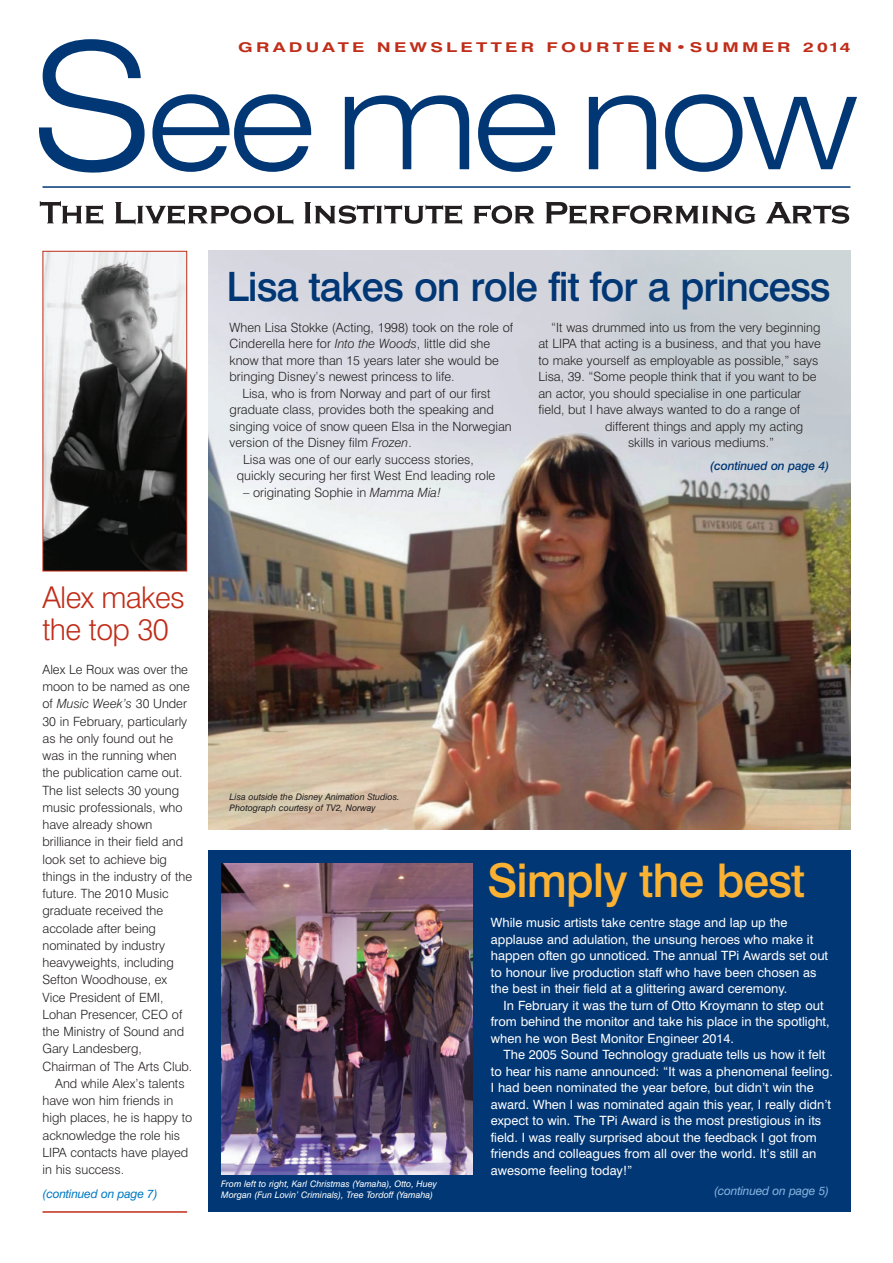
<style>
.page{position:relative;width:893px;height:1263px;background:#fff}
.page>*{position:absolute;margin:0;border:0;box-sizing:border-box;transform-origin:0 0}
.t1{font:300 expanded 136.5px "Swiss 721 BT";letter-spacing:-.045em;color:#013775}
.t2{font:500 46.5px "Swiss 721 BT";letter-spacing:-.025em;color:#fbb131}
.t3{font:500 40.5px "Swiss 721 BT";letter-spacing:-.03em;color:#013775}
.t4{font:300 30px/31.5px "Swiss 721 BT";letter-spacing:-.025em;color:#c02d19}
.t5{font:700 13.5px "Swiss 721 BT";letter-spacing:.17em;color:#c02d19;scale:1.4 1}
.t6{font:300 12.75px "Swiss 721 BT";color:#231f20}
.t7{font:12.75px/16.5px "Swiss 721 BT";color:#fff}
.t8{font:italic 300 12.75px "Swiss 721 BT";color:#231f20}
.t9{font:italic 12px "Swiss 721 BT";letter-spacing:-.015em;color:#007ac2}
.t10{font:italic 12px "Swiss 721 BT";letter-spacing:-.015em;color:#86b3df}
.t11{font:italic 500 12px "Swiss 721 BT";letter-spacing:-.02em;color:#013775}
.t12{font:italic 9px/10.8px "Swiss 721 BT";color:#fff}
.t13{font:italic 9px/10.8px "Swiss 721 BT";color:#231f20}
.s1{font-size:175.5px}
.s2{font-style:normal}
.s3{font-style:italic}
</style>
<div class="page">
<img style="left:45px;top:253px;width:140px;height:316px">
<div style="left:43px;top:251px;width:144px;height:320px;border:1px solid #c02d19"></div>
<div style="left:208px;top:850px;width:642px;height:362px;background:#013775"></div>
<img style="left:221px;top:863px;width:251px;height:311px">
<hr style="left:43px;top:186px;width:807px;height:2px;background:#013775">
<hr style="left:43px;top:1211px;width:144px;height:2px;background:#c02d19">
<svg style="left:40px;top:201px;width:63px;height:23px"></svg>
<svg style="left:115px;top:202px;width:178px;height:22px"></svg>
<svg style="left:304px;top:202px;width:158px;height:22px"></svg>
<svg style="left:474px;top:205px;width:60px;height:19px"></svg>
<svg style="left:546px;top:202px;width:209px;height:22px"></svg>
<svg style="left:766px;top:202px;width:83px;height:22px"></svg>
<img style="left:208px;top:251px;width:642px;height:578px">
<h1 class="t1" style="left:29px;top:54px;width:832px"><span class="s1">S</span>ee me now</h1>
<p class="t5" style="left:238px;top:41px;width:439px">GRADUATE NEWSLETTER FOURTEEN•SUMMER 2014</p>
<h3 class="t3" style="left:227px;top:272px;width:606px">Lisa takes on role fit for a princess</h3>
<h3 class="t4" style="left:43px;top:585px;width:144px">Alex makes the top 30</h3>
<p class="t6" style="left:43px;top:665px;width:147px">Alex Le Roux was over the</p>
<p class="t6" style="left:43px;top:682px;width:149px">moon to be named as one</p>
<p class="t8" style="left:43px;top:699px;width:146px"><span class="s2">of</span> Music Week’s <span class="s2">30 Under</span></p>
<p class="t6" style="left:43px;top:716px;width:146px">30 in February, particularly</p>
<p class="t6" style="left:43px;top:734px;width:132px">as he only found out he</p>
<p class="t6" style="left:43px;top:751px;width:136px">was in the running when</p>
<p class="t6" style="left:43px;top:768px;width:142px">the publication came out.</p>
<p class="t6" style="left:43px;top:785px;width:138px">The list selects 30 young</p>
<p class="t6" style="left:43px;top:803px;width:141px">music professionals, who</p>
<p class="t6" style="left:43px;top:820px;width:112px">have already shown</p>
<p class="t6" style="left:43px;top:837px;width:142px">brilliance in their field and</p>
<p class="t6" style="left:43px;top:854px;width:126px">look set to achieve big</p>
<p class="t6" style="left:43px;top:872px;width:151px">things in the industry of the</p>
<p class="t6" style="left:43px;top:889px;width:128px">future. The 2010 Music</p>
<p class="t6" style="left:43px;top:906px;width:122px">graduate received the</p>
<p class="t6" style="left:43px;top:923px;width:115px">accolade after being</p>
<p class="t6" style="left:43px;top:941px;width:124px">nominated by industry</p>
<p class="t6" style="left:43px;top:958px;width:133px">heavyweights, including</p>
<p class="t6" style="left:43px;top:975px;width:126px">Sefton Woodhouse, ex</p>
<p class="t6" style="left:43px;top:992px;width:123px">Vice President of EMI,</p>
<p class="t6" style="left:43px;top:1010px;width:141px">Lohan Presencer, CEO of</p>
<p class="t6" style="left:43px;top:1027px;width:143px">the Ministry of Sound and</p>
<p class="t6" style="left:43px;top:1044px;width:101px">Gary Landesberg,</p>
<p class="t6" style="left:43px;top:1061px;width:151px">Chairman of The Arts Club.</p>
<p class="t6" style="left:55px;top:1079px;width:131px">And while Alex’s talents</p>
<p class="t6" style="left:43px;top:1096px;width:132px">have won him friends in</p>
<p class="t6" style="left:43px;top:1113px;width:151px">high places, he is happy to</p>
<p class="t6" style="left:43px;top:1130px;width:139px">acknowledge the role his</p>
<p class="t6" style="left:43px;top:1148px;width:147px">LIPA contacts have played</p>
<p class="t6" style="left:43px;top:1165px;width:83px">in his success.</p>
<p class="t6" style="left:230px;top:323px;width:285px">When Lisa Stokke (Acting, 1998) took on the role of</p>
<p class="t6" style="left:230px;top:339px;width:262px">Cinderella here for <span class="s3">Into the Woods</span>, little did she</p>
<p class="t6" style="left:230px;top:356px;width:271px">know that more than 15 years later she would be</p>
<p class="t6" style="left:230px;top:372px;width:227px">bringing Disney’s newest princess to life.</p>
<p class="t6" style="left:242px;top:389px;width:250px">Lisa, who is from Norway and part of our first</p>
<p class="t6" style="left:230px;top:405px;width:266px">graduate class, provides both the speaking and</p>
<p class="t6" style="left:230px;top:422px;width:284px">singing voice of snow queen Elsa in the Norwegian</p>
<p class="t6" style="left:230px;top:438px;width:184px">version of the Disney film <span class="s3">Frozen</span>.</p>
<p class="t6" style="left:243px;top:455px;width:232px">Lisa was one of our early success stories,</p>
<p class="t6" style="left:237px;top:471px;width:260px">quickly securing her first West End leading role</p>
<p class="t6" style="left:243px;top:488px;width:200px">– originating Sophie in <span class="s3">Mamma Mia!</span></p>
<p class="t6" style="left:551px;top:323px;width:271px">“It was drummed into us from the very beginning</p>
<p class="t6" style="left:538px;top:339px;width:284px">at LIPA that acting is a business, and that you have</p>
<p class="t6" style="left:538px;top:356px;width:281px">to make yourself as employable as possible,” says</p>
<p class="t6" style="left:538px;top:372px;width:280px">Lisa, 39. “Some people think that if you want to be</p>
<p class="t6" style="left:538px;top:389px;width:264px">an actor, you should specialise in one particular</p>
<p class="t6" style="left:538px;top:405px;width:263px">field, but I have always wanted to do a range of</p>
<p class="t6" style="left:605px;top:422px;width:200px">different things and apply my acting</p>
<p class="t6" style="left:628px;top:438px;width:148px">skills in various mediums.”</p>
<p class="t11" style="left:710px;top:459px;width:120px">(continued on page 4)</p>
<p class="t13" style="left:230px;top:792px;width:171px">Lisa outside the Disney Animation Studios.<br>Photograph courtesy of TV2, Norway</p>
<h2 class="t2" style="left:487px;top:863px;width:319px">Simply the best</h2>
<p class="t7" style="left:491px;top:915px;width:339px">While music artists take centre stage and lap up the applause and adulation, the unsung heroes who make it happen often go unnoticed. The annual TPi Awards set out to honour live production staff who have been chosen as the best in their field at a glittering award ceremony.</p>
<p class="t7" style="left:491px;top:998px;width:340px;text-indent:13px">In February it was the turn of Otto Kroymann to step out from behind the monitor and take his place in the spotlight, when he won Best Monitor Engineer 2014.</p>
<p class="t7" style="left:491px;top:1047px;width:343px;text-indent:13px">The 2005 Sound Technology graduate tells us how it felt to hear his name announced: “It was a phenomenal feeling.<br>I had been nominated the year before, but didn’t win the award. When I was nominated again this year, I really didn’t expect to win. The TPi Award is the most prestigious in its field. I was really surprised about the feedback I got from friends and colleagues from all over the world. It’s still an awesome feeling today!”</p>
<p class="t12" style="left:221px;top:1179px;width:217px">From left to right, Karl Christmas (Yamaha), Otto, Huey<br>Morgan (Fun Lovin’ Criminals), Tree Tordoff (Yamaha)</p>
<p class="t9" style="left:43px;top:1189px;width:117px">(continued on page 7)</p>
<p class="t10" style="left:714px;top:1186px;width:117px">(continued on page 5)</p>
</div>
